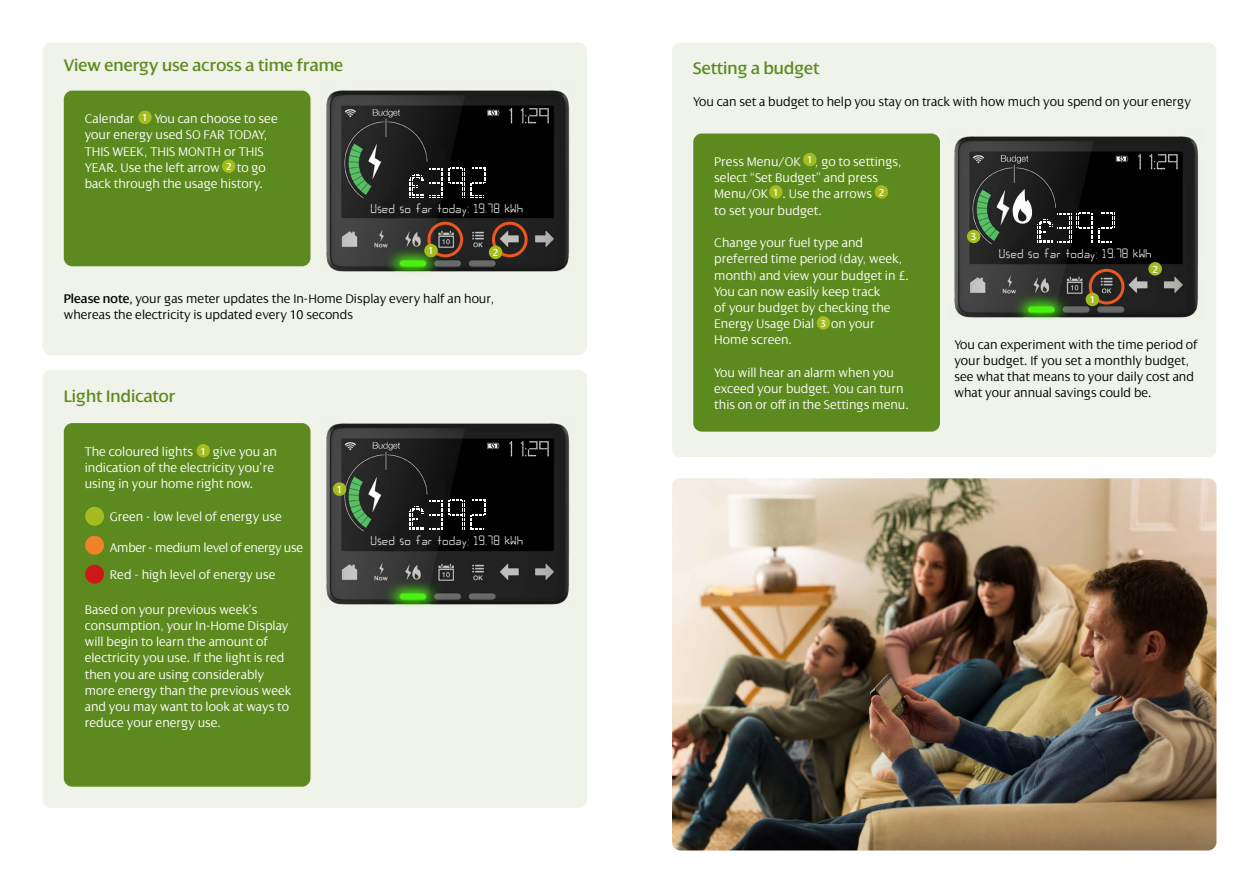
<style>
.page{position:relative;width:1259px;height:893px;background:#fff}
.page>*{position:absolute;margin:0;border:0;box-sizing:border-box;transform-origin:0 0}
.t1{font:18px "Dialog LT Pro";color:#5d8a1e}
.t2{font:15px "Calculator";color:#fff}
.t3{font:300 13.5px/16.2px "Dialog LT Pro";color:#fff}
.t4{font:300 13.5px/16.2px "Dialog LT Pro";color:#000}
.t5{font:300 13.5px/27.3px "Dialog LT Pro";letter-spacing:-.025em;color:#fff}
.t6{font:10.8px "Dialog LT Pro";color:#fff}
.s1{font-weight:400}
</style>
<div class="page">
<div style="left:672px;top:43px;width:544px;height:414px;background:#eff3e9;border-radius:9px"></div>
<img style="left:954px;top:136px;width:245px;height:182px">
<svg style="left:1012px;top:189px;width:102px;height:54px;background:#313131"></svg>
<img style="left:672px;top:478px;width:544px;height:372px">
<div style="left:693px;top:134px;width:247px;height:298px;background:#5d8a1e;border-radius:9px"></div>
<div style="left:803px;top:153px;width:13px;height:13px;background:#a5bc1e;border-radius:50%"></div>
<div style="left:816px;top:316px;width:14px;height:14px;background:#a5bc1e;border-radius:50%"></div>
<div style="left:967px;top:230px;width:13px;height:13px;background:#a5bc1e;border-radius:50%"></div>
<div style="left:769px;top:185px;width:13px;height:14px;background:#a5bc1e;border-radius:50%"></div>
<div style="left:874px;top:185px;width:14px;height:14px;background:#a5bc1e;border-radius:50%"></div>
<div style="left:1148px;top:262px;width:14px;height:14px;background:#a5bc1e;border-radius:50%"></div>
<div style="left:1088px;top:269px;width:36px;height:35px;border:3px solid #ea581d;border-radius:50%"></div>
<div style="left:1085px;top:293px;width:14px;height:13px;background:#a5bc1e;border-radius:50%"></div>
<div style="left:43px;top:43px;width:544px;height:312px;background:#eff3e9;border-radius:9px"></div>
<div style="left:43px;top:370px;width:544px;height:438px;background:#eff3e9;border-radius:9px"></div>
<div style="left:64px;top:423px;width:246px;height:364px;background:#5d8a1e;border-radius:9px"></div>
<div style="left:64px;top:91px;width:246px;height:175px;background:#5d8a1e;border-radius:9px"></div>
<div style="left:138px;top:111px;width:14px;height:13px;background:#a5bc1e;border-radius:50%"></div>
<div style="left:196px;top:444px;width:14px;height:13px;background:#a5bc1e;border-radius:50%"></div>
<div style="left:85px;top:507px;width:19px;height:19px;background:#a5bc1e;border-radius:50%"></div>
<div style="left:85px;top:536px;width:19px;height:19px;background:#f08229;border-radius:50%"></div>
<div style="left:85px;top:565px;width:19px;height:19px;background:#cd1719;border-radius:50%"></div>
<div style="left:222px;top:159px;width:13px;height:14px;background:#a5bc1e;border-radius:50%"></div>
<img style="left:326px;top:423px;width:244px;height:182px">
<svg style="left:409px;top:499px;width:77px;height:31px;background:#363636"></svg>
<img style="left:326px;top:90px;width:244px;height:182px">
<svg style="left:409px;top:167px;width:77px;height:31px;background:#363636"></svg>
<div style="left:333px;top:482px;width:13px;height:14px;background:#a5bc1e;border-radius:50%"></div>
<div style="left:427px;top:222px;width:36px;height:35px;border:3px solid #ea581d;border-radius:50%"></div>
<div style="left:492px;top:222px;width:35px;height:35px;border:3px solid #ea581d;border-radius:50%"></div>
<div style="left:424px;top:244px;width:14px;height:13px;background:#a5bc1e;border-radius:50%"></div>
<div style="left:489px;top:246px;width:13px;height:13px;background:#a5bc1e;border-radius:50%"></div>
<h1 class="t1" style="left:64px;top:56px;width:281px">View energy use across a time frame</h1>
<p class="t3" style="left:85px;top:111px;width:194px;text-indent:70px">You can choose to see your energy used SO FAR TODAY,<br>THIS WEEK, THIS MONTH or THIS<br>YEAR. Use the left arrow</p>
<p class="t3" style="left:85px;top:111px;width:51px">Calendar</p>
<p class="t6" style="left:142px;top:112px;width:7px">1</p>
<p class="t6" style="left:226px;top:161px;width:7px">2</p>
<p class="t3" style="left:85px;top:159px;width:183px;text-align:right">to go<br>back through the usage history.</p>
<p class="t2" style="left:370px;top:199px;width:154px">Used so far today: 19.78 kWh</p>
<p class="t6" style="left:428px;top:245px;width:7px">1</p>
<p class="t6" style="left:493px;top:247px;width:7px">2</p>
<p class="t4" style="left:64px;top:290px;width:432px"><span class="s1">Please note,</span> your gas meter updates the In-Home Display every half an hour, whereas the electricity is updated every 10 seconds</p>
<h1 class="t1" style="left:64px;top:386px;width:113px">Light Indicator</h1>
<p class="t3" style="left:85px;top:443px;width:110px">The coloured lights</p>
<p class="t3" style="left:85px;top:443px;width:194px;text-indent:128px">give you an indication of the electricity you’re using in your home right now.</p>
<p class="t3" style="left:110px;top:509px;width:174px">Green - low level of energy use</p>
<p class="t5" style="left:110px;top:534px;width:195px">Amber - medium level of energy use<br>Red - high level of energy use</p>
<p class="t6" style="left:200px;top:445px;width:7px">1</p>
<p class="t3" style="left:85px;top:601px;width:208px">Based on your previous week’s consumption, your In-Home Display will begin to learn the amount of electricity you use. If the light is red then you are using considerably more energy than the previous week and you may want to look at ways to reduce your energy use.</p>
<p class="t6" style="left:337px;top:484px;width:7px">1</p>
<p class="t2" style="left:370px;top:531px;width:154px">Used so far today: 19.78 kWh</p>
<h1 class="t1" style="left:693px;top:59px;width:128px">Setting a budget</h1>
<p class="t4" style="left:693px;top:94px;width:499px">You can set a budget to help you stay on track with how much you spend on your energy</p>
<p class="t6" style="left:807px;top:154px;width:7px">1</p>
<p class="t3" style="left:714px;top:154px;width:189px">Press Menu/OK , go to settings, select “Set Budget” and press<br>Menu/OK . Use the arrows<br>to set your budget.</p>
<p class="t3" style="left:714px;top:235px;width:196px">Change your fuel type and preferred time period (day, week, month) and view your budget in £.<br>You can now easily keep track<br>of your budget by checking the<br>Energy Usage Dial</p>
<p class="t6" style="left:773px;top:186px;width:7px">1</p>
<p class="t6" style="left:878px;top:186px;width:7px">2</p>
<p class="t6" style="left:820px;top:317px;width:7px">3</p>
<p class="t3" style="left:831px;top:316px;width:45px">on your</p>
<p class="t3" style="left:714px;top:332px;width:79px">Home screen.</p>
<p class="t3" style="left:714px;top:364px;width:196px">You will hear an alarm when you exceed your budget. You can turn this on or off in the Settings menu.</p>
<p class="t6" style="left:971px;top:231px;width:7px">3</p>
<p class="t2" style="left:999px;top:245px;width:154px">Used so far today: 19.78 kWh</p>
<p class="t6" style="left:1089px;top:294px;width:7px">1</p>
<p class="t6" style="left:1152px;top:263px;width:7px">2</p>
<p class="t4" style="left:954px;top:336px;width:245px">You can experiment with the time period of your budget. If you set a monthly budget, see what that means to your daily cost and what your annual savings could be.</p>
</div>
